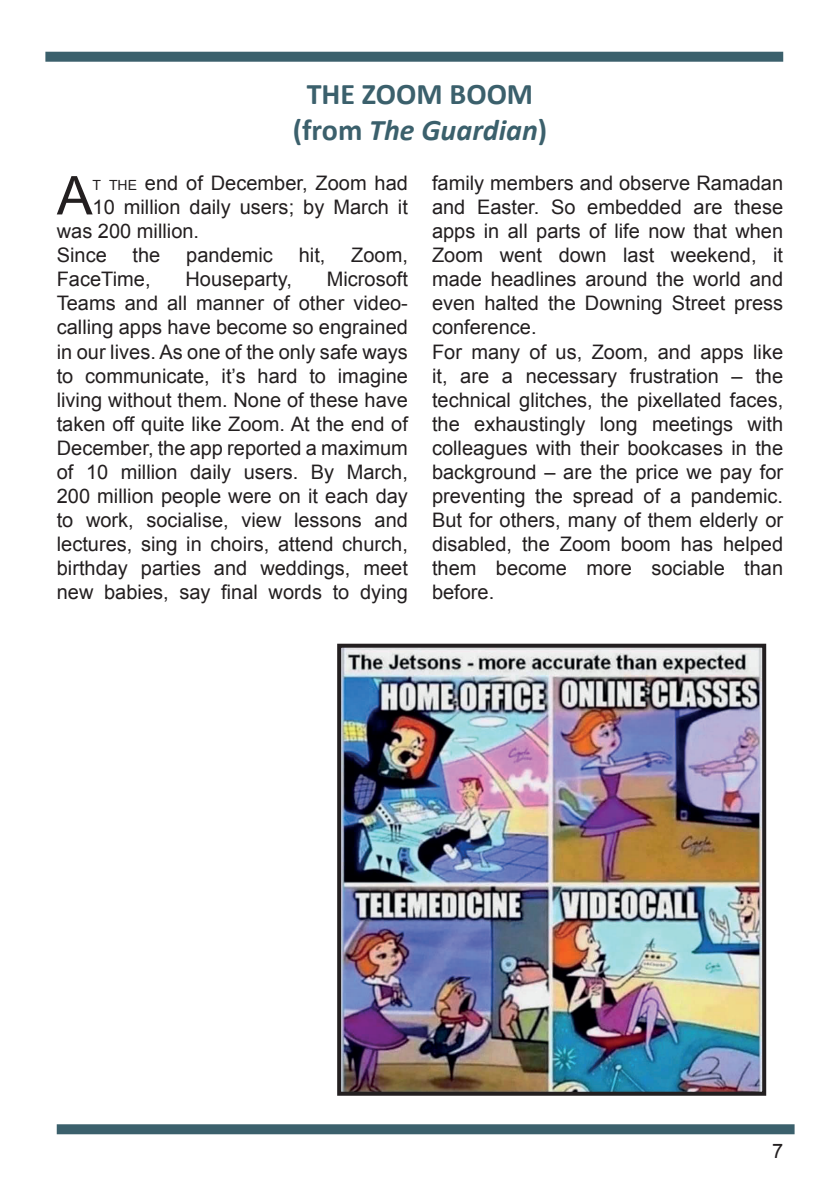
<style>
.page{position:relative;width:840px;height:1191px;background:#fff}
.page>*{position:absolute;margin:0;border:0;box-sizing:border-box;transform-origin:0 0}
.t1{font:53.6px "Arial";color:#231f20}
.t2{font:700 30px/36px "Calibri";color:#3b606c;text-align:center}
.t3{font:20px/24px "Arial";color:#231f20;text-align:justify}
.s1{font-style:italic}
.s2{font-size:14px}
</style>
<div class="page">
<div style="left:45px;top:52px;width:737px;height:10px;background:#3b606c"></div>
<div style="left:57px;top:1124px;width:737px;height:10px;background:#3b606c"></div>
<img style="left:342px;top:648px;width:418px;height:442px">
<div style="left:337px;top:643px;width:428px;height:452px;border:4px solid #231f20"></div>
<h2 class="t2" style="left:292px;top:76px;width:256px">THE ZOOM BOOM (from <span class="s1">The Guardian</span>)</h2>
<h1 class="t1" style="left:57px;top:160px;width:37px">A</h1>
<p class="t3" style="left:92px;top:172px;width:317px"><span class="s2">t the</span> end of December, Zoom had</p>
<p class="t3" style="left:92px;top:196px;width:317px">10 million daily users; by March it</p>
<p class="t3" style="left:57px;top:220px;width:144px">was 200 million.</p>
<p class="t3" style="left:57px;top:244px;width:52px">Since</p>
<p class="t3" style="left:132px;top:244px;width:29px">the</p>
<p class="t3" style="left:186px;top:244px;width:88px">pandemic</p>
<p class="t3" style="left:298px;top:244px;width:28px">hit,</p>
<p class="t3" style="left:351px;top:244px;width:58px">Zoom,</p>
<p class="t3" style="left:57px;top:268px;width:95px">FaceTime,</p>
<p class="t3" style="left:185px;top:268px;width:108px">Houseparty,</p>
<p class="t3" style="left:57px;top:268px;width:352px;text-indent:270px">Microsoft Teams and all manner of other video&shy;calling apps have become so engrained in our lives. As one of the only safe ways to communicate, it’s hard to imagine living without them. None of these have taken off quite like Zoom. At the end of December, the app reported a maximum of 10 million daily users. By March, 200 million people were on it each day to work, socialise, view lessons and lectures, sing in choirs, attend church, birthday parties and weddings, meet new babies, say final words to dying</p>
<p class="t3" style="left:432px;top:172px;width:352px;text-align:left">family members and observe Ramadan and Easter. So embedded are these apps in all parts of life now that when<br>Zoom went down last weekend, it made headlines around the world and even halted the Downing Street press conference.<br>For many of us, Zoom, and apps like it, are a necessary frustration – the technical glitches, the pixellated faces, the exhaustingly long meetings with colleagues with their bookcases in the background – are the price we pay for preventing the spread of a pandemic.<br>But for others, many of them elderly or disabled, the Zoom boom has helped them become more sociable than before.</p>
<p class="t3" style="left:771px;top:1139px;width:13px">7</p>
</div>
